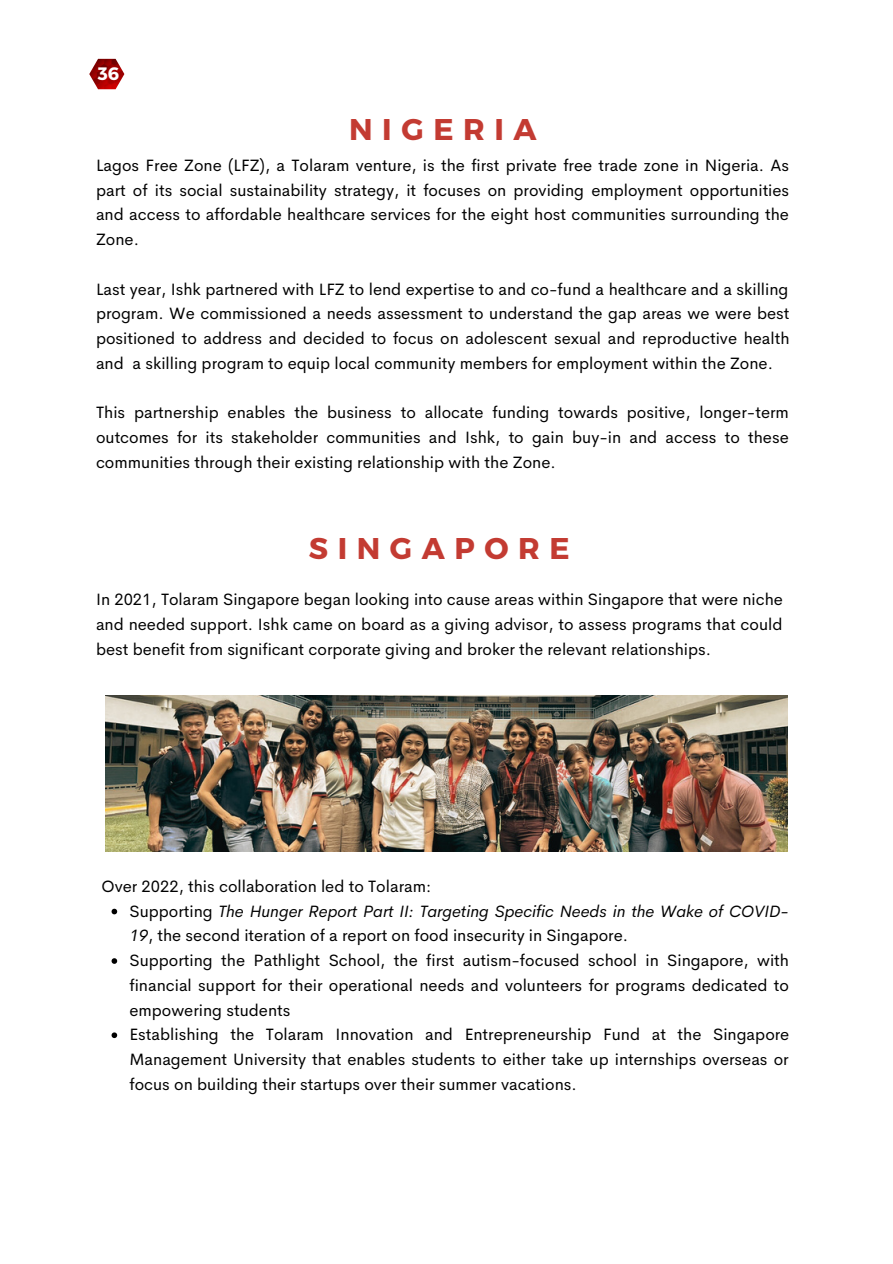
<style>
.page{position:relative;width:893px;height:1264px;background:#fff}
.page>*{position:absolute;margin:0;border:0;box-sizing:border-box;transform-origin:0 0}
.t1{font:700 30px "Montserrat";letter-spacing:.32em;color:#c33b32}
.t2{font:700 18px "Montserrat";color:#fff}
.t3{font:16.5px/24.8px "Cerebri Sans";color:#000;text-align:justify}
.s1{font-style:italic}
</style>
<div class="page">
<img style="left:105px;top:695px;width:682px;height:156px">
<svg style="left:111px;top:908px;width:6px;height:6px"></svg>
<svg style="left:111px;top:958px;width:6px;height:5px"></svg>
<svg style="left:111px;top:1032px;width:6px;height:6px"></svg>
<img style="left:89px;top:59px;width:35px;height:30px">
<p class="t2" style="left:98px;top:62px;width:23px">36</p>
<p class="t1" style="left:349px;top:109px;width:189px">NIGERIA</p>
<p class="t3" style="left:96px;top:153px;width:694px">Lagos Free Zone (LFZ), a Tolaram venture, is the first private free trade zone in Nigeria. As part of its social sustainability strategy, it focuses on providing employment opportunities and access to affordable healthcare services for the eight host communities surrounding the Zone.</p>
<p class="t3" style="left:96px;top:276px;width:695px">Last year, Ishk partnered with LFZ to lend expertise to and co-fund a healthcare and a skilling program. We commissioned a needs assessment to understand the gap areas we were best positioned to address and decided to focus on adolescent sexual and reproductive health and a skilling program to equip local community members for employment within the Zone.</p>
<p class="t3" style="left:96px;top:400px;width:694px">This partnership enables the business to allocate funding towards positive, longer-term outcomes for its stakeholder communities and Ishk, to gain buy-in and access to these communities through their existing relationship with the Zone.</p>
<p class="t1" style="left:309px;top:528px;width:262px">SINGAPORE</p>
<p class="t3" style="left:96px;top:587px;width:688px">In 2021, Tolaram Singapore began looking into cause areas within Singapore that were niche and needed support. Ishk came on board as a giving advisor, to assess programs that could best benefit from significant corporate giving and broker the relevant relationships.</p>
<p class="t3" style="left:101px;top:873px;width:331px">Over 2022, this collaboration led to Tolaram:</p>
<p class="t3" style="left:129px;top:898px;width:660px">Supporting <span class="s1">The Hunger Report Part II: Targeting Specific Needs in the Wake of COVID-<br>19</span>, the second iteration of a report on food insecurity in Singapore.</p>
<p class="t3" style="left:129px;top:947px;width:661px">Supporting the Pathlight School, the first autism-focused school in Singapore, with financial support for their operational needs and volunteers for programs dedicated to empowering students</p>
<p class="t3" style="left:129px;top:1022px;width:661px">Establishing the Tolaram Innovation and Entrepreneurship Fund at the Singapore Management University that enables students to either take up internships overseas or focus on building their startups over their summer vacations.</p>
</div>
